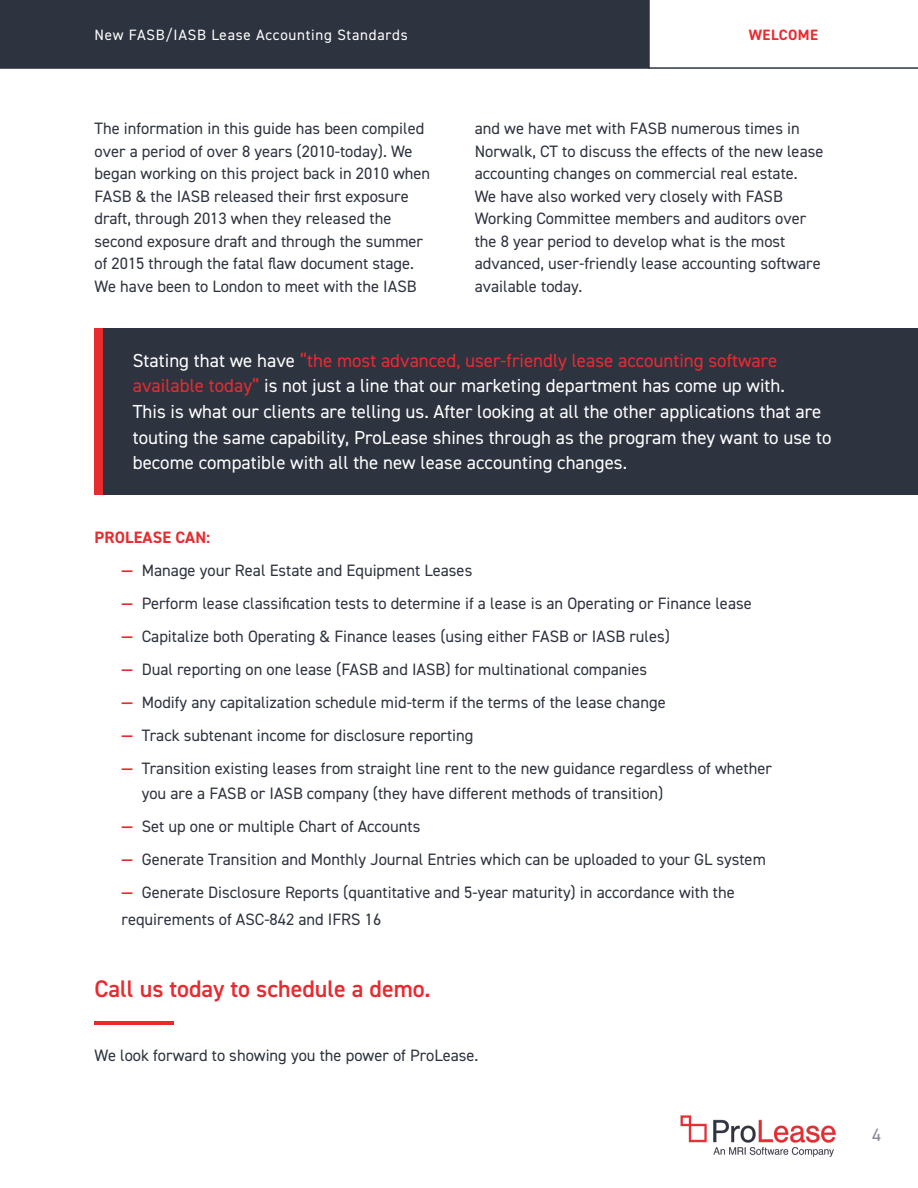
<style>
.page{position:relative;width:918px;height:1188px;background:#fff}
.page>*{position:absolute;margin:0;border:0;box-sizing:border-box;transform-origin:0 0}
.t1{font:600 24px "DIN2014";color:#ea2a2e}
.t2{font:18.9px/25.7px "DIN2014";color:#fff}
.t3{font:18px "DIN2014";color:#878a97}
.t4{font:16.5px/22.5px "DIN2014";color:#2e3340}
.t5{font:700 16.5px "DIN2014";letter-spacing:.01em;color:#e82b2f}
.t6{font:15px "DIN2014";letter-spacing:.05em;color:#fff}
.t7{font:700 15px "DIN2014";letter-spacing:.035em;color:#ea2a2e}
.s1{color:#e82b2f}
.s2{font-weight:600;color:#ea2a2e}
</style>
<div class="page">
<svg style="left:650px;top:67px;width:268px;height:2px"></svg>
<div style="left:0;top:0;width:650px;height:69px;background:#2e3340"></div>
<img style="left:680px;top:1116px;width:156px;height:41px">
<div style="left:94px;top:328px;width:824px;height:167px;background:#2e3340"></div>
<div style="left:94px;top:328px;width:9px;height:167px;background:#e82b2f"></div>
<hr style="left:94px;top:1021px;width:80px;height:4px;background:#e62b2f">
<p class="t6" style="left:94px;top:26px;width:315px">New FASB/IASB Lease Accounting Standards</p>
<p class="t7" style="left:749px;top:25px;width:71px">WELCOME</p>
<p class="t4" style="left:94px;top:117px;width:337px">The information in this guide has been compiled over a period of over 8 years (2010-today). We began working on this project back in 2010 when FASB &amp; the IASB released their first exposure draft, through 2013 when they released the second exposure draft and through the summer of 2015 through the fatal flaw document stage.<br>We have been to London to meet with the IASB</p>
<p class="t4" style="left:475px;top:117px;width:350px">and we have met with FASB numerous times in Norwalk, CT to discuss the effects of the new lease accounting changes on commercial real estate.<br>We have also worked very closely with FASB Working Committee members and auditors over the 8 year period to develop what is the most advanced, user-friendly lease accounting software available today.</p>
<p class="t2" style="left:133px;top:347px;width:700px">Stating that we have <span class="s1">“the most advanced, user-friendly lease accounting software available today”</span> is not just a line that our marketing department has come up with.<br>This is what our clients are telling us. After looking at all the other applications that are touting the same capability, ProLease shines through as the program they want to use to become compatible with all the new lease accounting changes.</p>
<p class="t5" style="left:95px;top:526px;width:117px">PROLEASE CAN:</p>
<p class="t4" style="left:122px;top:558px;width:352px"><span class="s2">—</span> Manage your Real Estate and Equipment Leases</p>
<p class="t4" style="left:122px;top:591px;width:632px"><span class="s2">—</span> Perform lease classification tests to determine if a lease is an Operating or Finance lease</p>
<p class="t4" style="left:122px;top:624px;width:550px"><span class="s2">—</span> Capitalize both Operating &amp; Finance leases (using either FASB or IASB rules)</p>
<p class="t4" style="left:122px;top:657px;width:527px"><span class="s2">—</span> Dual reporting on one lease (FASB and IASB) for multinational companies</p>
<p class="t4" style="left:122px;top:690px;width:546px"><span class="s2">—</span> Modify any capitalization schedule mid-term if the terms of the lease change</p>
<p class="t4" style="left:122px;top:723px;width:354px"><span class="s2">—</span> Track subtenant income for disclosure reporting</p>
<p class="t4" style="left:142px;top:755px;width:632px;line-height:25.5px;text-indent:-20px"><span class="s2">—</span> Transition existing leases from straight line rent to the new guidance regardless of whether you are a FASB or IASB company (they have different methods of transition)</p>
<p class="t4" style="left:122px;top:815px;width:300px"><span class="s2">—</span> Set up one or multiple Chart of Accounts</p>
<p class="t4" style="left:122px;top:848px;width:646px"><span class="s2">—</span> Generate Transition and Monthly Journal Entries which can be uploaded to your GL system</p>
<p class="t4" style="left:122px;top:879px;width:615px;line-height:27px"><span class="s2">—</span> Generate Disclosure Reports (quantitative and 5-year maturity) in accordance with the requirements of ASC-842 and IFRS 16</p>
<p class="t1" style="left:94px;top:973px;width:338px">Call us today to schedule a demo.</p>
<p class="t4" style="left:94px;top:1044px;width:386px">We look forward to showing you the power of ProLease.</p>
<p class="t3" style="left:872px;top:1124px;width:10px">4</p>
</div>
